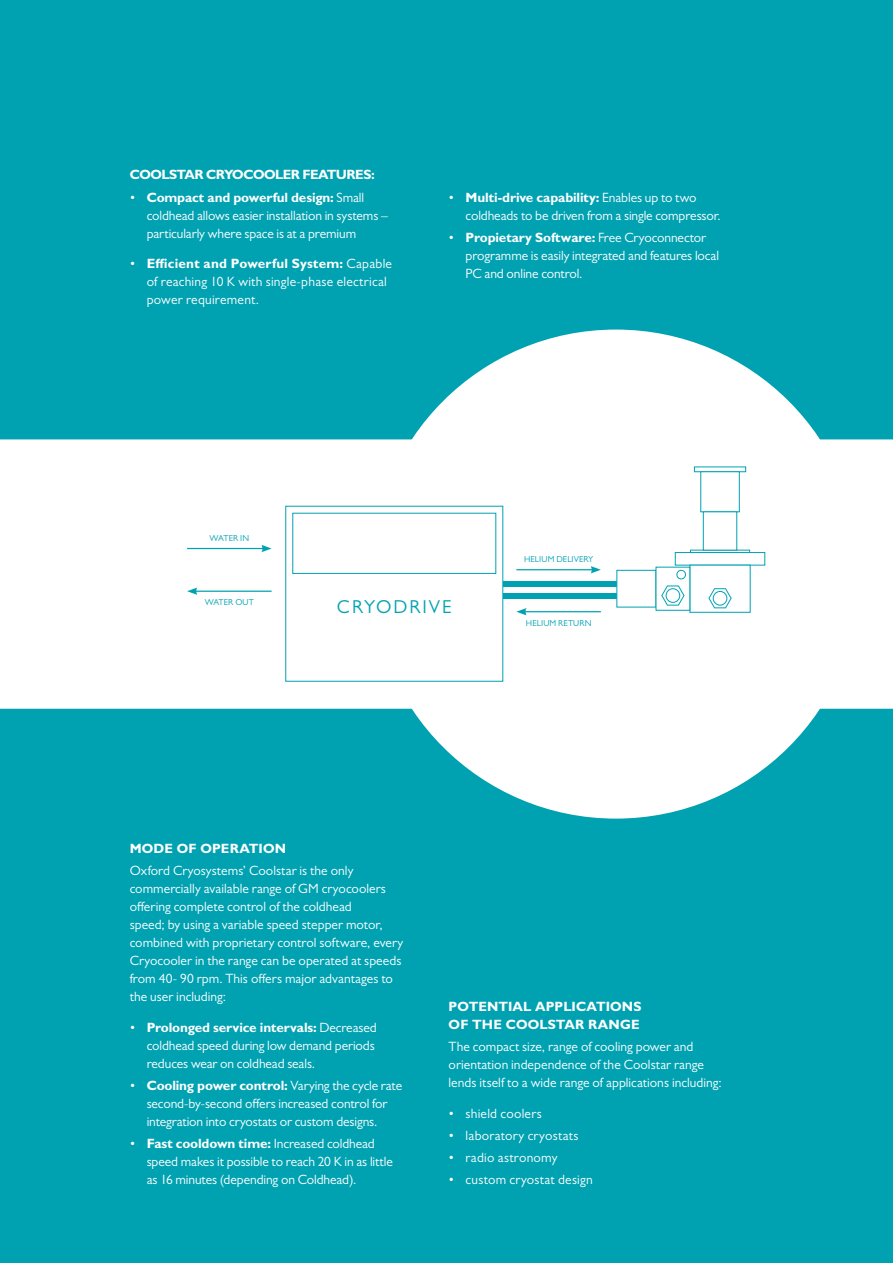
<style>
.page{position:relative;width:893px;height:1263px;background:#00a2b2}
.page>*{position:absolute;margin:0;border:0;box-sizing:border-box;transform-origin:0 0}
.t1{font:18.75px "Gill Sans MT Pro";color:#00a2b2}
.t2{font:13.5px/18px "Gill Sans MT Pro";color:#fff}
.t3{font:700 13.5px/18px "Gill Sans MT Pro";letter-spacing:-.005em;color:#fff}
.t4{font:700 13.5px "Gill Sans MT Pro";letter-spacing:-.035em;color:#fff}
.t5{font:8.7px "Gill Sans MT Pro";letter-spacing:.015em;color:#00a2b2}
.t6{font:8.7px "Gill Sans MT Pro";letter-spacing:.1em;color:#00a2b2}
.s1{font-weight:700}
</style>
<div class="page">
<svg style="left:0;top:428px;width:893px;height:292px;background:#e7f6f7"></svg>
<div style="left:371px;top:330px;width:489px;height:489px;background:#fff;border-radius:50%"></div>
<div style="left:293px;top:513px;width:203px;height:61px;border:1px solid #00a2b2"></div>
<hr style="left:187px;top:548px;width:77px;height:1px;background:#00a2b2">
<svg style="left:261px;top:545px;width:11px;height:7px"></svg>
<hr style="left:195px;top:591px;width:77px;height:1px;background:#00a2b2">
<svg style="left:187px;top:587px;width:10px;height:8px"></svg>
<hr style="left:524px;top:611px;width:77px;height:1px;background:#00a2b2">
<svg style="left:516px;top:608px;width:10px;height:7px"></svg>
<div style="left:503px;top:581px;width:114px;height:6px;background:#00a2b2"></div>
<div style="left:503px;top:593px;width:114px;height:6px;background:#00a2b2"></div>
<hr style="left:516px;top:569px;width:77px;height:1px;background:#00a2b2">
<svg style="left:591px;top:566px;width:10px;height:7px"></svg>
<svg style="left:694px;top:467px;width:52px;height:5px"></svg>
<div style="left:690px;top:550px;width:60px;height:3px;background:#fff;border:1px solid #00a2b2"></div>
<div style="left:675px;top:552px;width:90px;height:13px;background:#fff;border:1px solid #00a2b2"></div>
<div style="left:700px;top:471px;width:39px;height:41px;background:#fff;border:1px solid #00a2b2"></div>
<div style="left:617px;top:570px;width:39px;height:37px;background:#fff;border:1px solid #00a2b2"></div>
<svg style="left:708px;top:588px;width:24px;height:20px"></svg>
<div style="left:713px;top:591px;width:14px;height:14px;background:#fff;border-radius:50%"></div>
<div style="left:713px;top:591px;width:14px;height:14px;border:1px solid #00a2b2;border-radius:50%"></div>
<svg style="left:661px;top:585px;width:23px;height:21px"></svg>
<div style="left:666px;top:589px;width:14px;height:13px;background:#fff;border-radius:50%"></div>
<div style="left:666px;top:588px;width:14px;height:15px;border:1px solid #00a2b2;border-radius:50%"></div>
<div style="left:677px;top:570px;width:9px;height:9px;border:1px solid #00a2b2;border-radius:50%"></div>
<p class="t4" style="left:130px;top:166px;width:247px">coolstar c ryocooler features:</p>
<p class="t2" style="left:147px;top:188px;width:243px;text-indent:-17px">• <span class="s1">Compact and powerful design:</span> Small coldhead allows easier installation in systems – particularly where space is at a premium</p>
<p class="t2" style="left:147px;top:255px;width:247px;text-indent:-17px">• <span class="s1">Efficient and Powerful System:</span> Capable of reaching 10 K with single-phase electrical power requirement.</p>
<p class="t2" style="left:466px;top:188px;width:257px;text-indent:-17px">• <span class="s1">M ulti-drive capability:</span> Enables up to two coldheads to be driven from a single compressor.</p>
<p class="t2" style="left:466px;top:228px;width:255px;text-indent:-17px">• <span class="s1">Propietary Software:</span> Free Cryoconnector programme is easily integrated and features local<br>PC and online control.</p>
<p class="t5" style="left:210px;top:533px;width:36px">Water in</p>
<p class="t6" style="left:524px;top:554px;width:71px">heliu m delivery</p>
<p class="t5" style="left:205px;top:597px;width:38px">Water out</p>
<h1 class="t1" style="left:337px;top:595px;width:53px">cryodriv</h1>
<h1 class="t1" style="left:442px;top:595px;width:11px">e</h1>
<p class="t5" style="left:526px;top:618px;width:49px">heliu m return</p>
<p class="t3" style="left:130px;top:839px;width:12px">MODE</p>
<p class="t3" style="left:177px;top:839px;width:34px">OF OPERATION</p>
<p class="t2" style="left:130px;top:861px;width:275px">Oxford Cryosystems’ Coolstar is the only commercially available range of GM cryocoolers offering complete control of the coldhead<br>speed; by using a variable speed stepper motor, combined with proprietary control software, every Cryocooler in the range can be operated at speeds from 40- 90 rpm. This offers major advantages to the user including:</p>
<p class="t2" style="left:147px;top:1018px;width:232px;text-indent:-17px">• <span class="s1">Prolonged service intervals:</span> Decreased coldhead speed during low demand periods reduces wear on coldhead seals.</p>
<p class="t2" style="left:130px;top:1076px;width:274px;text-align:center">• <span class="s1">Cooling power control:</span> Varying the cycle rate second-by-second offers increased control for integration into cryostats or custom designs.</p>
<p class="t2" style="left:147px;top:1134px;width:248px;text-indent:-17px">• <span class="s1">Fast cooldown time:</span> Increased coldhead speed makes it possible to reach 20 K in as little as 16 minutes (depending on Coldhead).</p>
<p class="t3" style="left:449px;top:997px;width:193px">Potential applications of the Coolstar rang e</p>
<p class="t2" style="left:449px;top:1037px;width:275px">The compact size, range of cooling power and orientation independence of the Coolstar range lends itself to a wide range of applications including:</p>
<p class="t2" style="left:449px;top:1104px;width:95px">• shield coolers</p>
<p class="t2" style="left:449px;top:1126px;width:131px">• laboratory cryostats</p>
<p class="t2" style="left:449px;top:1148px;width:110px">• radio astronomy</p>
<p class="t2" style="left:449px;top:1170px;width:146px">• custom cryostat design</p>
</div>
